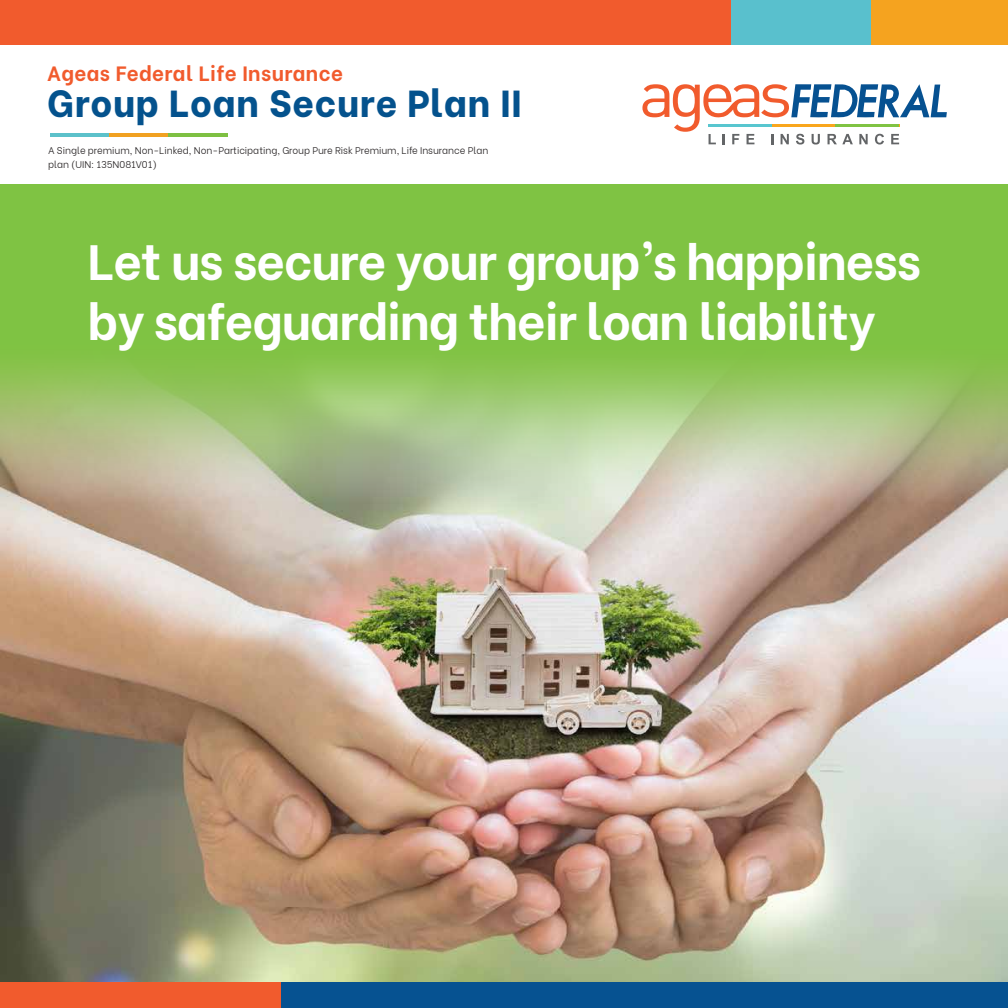
<style>
.page{position:relative;width:1008px;height:1008px;background:#fff}
.page>*{position:absolute;margin:0;border:0;box-sizing:border-box;transform-origin:0 0}
.t1{font:700 49.52px/59.3px "Be Vietnam";letter-spacing:-.02em;color:#fff}
.t2{font:800 37.45px "Be Vietnam";letter-spacing:.02em;color:#04528d}
.t3{font:700 20.65px "Be Vietnam";letter-spacing:.02em;color:#f15b2d}
.t4{font:300 9.62px/14.5px "Be Vietnam";color:#231f20}
</style>
<div class="page">
<img style="left:0;top:504px;width:1008px;height:479px">
<svg style="left:0;top:184px;width:1008px;height:320px;background:#94c362"></svg>
<div style="left:0;top:0;width:732px;height:44px;background:#f15b2d"></div>
<div style="left:871px;top:0;width:137px;height:44px;background:#f5a31f"></div>
<div style="left:731px;top:0;width:140px;height:44px;background:#59c0cd"></div>
<svg style="left:642px;top:84px;width:305px;height:61px"></svg>
<div style="left:131px;top:983px;width:877px;height:25px;background:#065291"></div>
<div style="left:0;top:983px;width:281px;height:25px;background:#f15b2d"></div>
<hr style="left:50px;top:133px;width:178px;height:3px;background:#5cc1ca">
<hr style="left:109px;top:133px;width:119px;height:3px;background:#f1a121">
<hr style="left:169px;top:133px;width:59px;height:3px;background:#7ec042">
<h3 class="t3" style="left:47px;top:56px;width:297px">Ageas Federal Life Insurance</h3>
<h2 class="t2" style="left:47px;top:72px;width:476px">Group Loan Secure Plan II</h2>
<p class="t4" style="left:48px;top:142px;width:442px">A Single premium, Non-Linked, Non-Participating, Group Pure Risk Premium, Life Insurance Plan plan (UIN: 135N081V01)</p>
<h1 class="t1" style="left:88px;top:228px;width:835px">Let us secure your group’s happiness by safeguarding their loan liability</h1>
</div>
